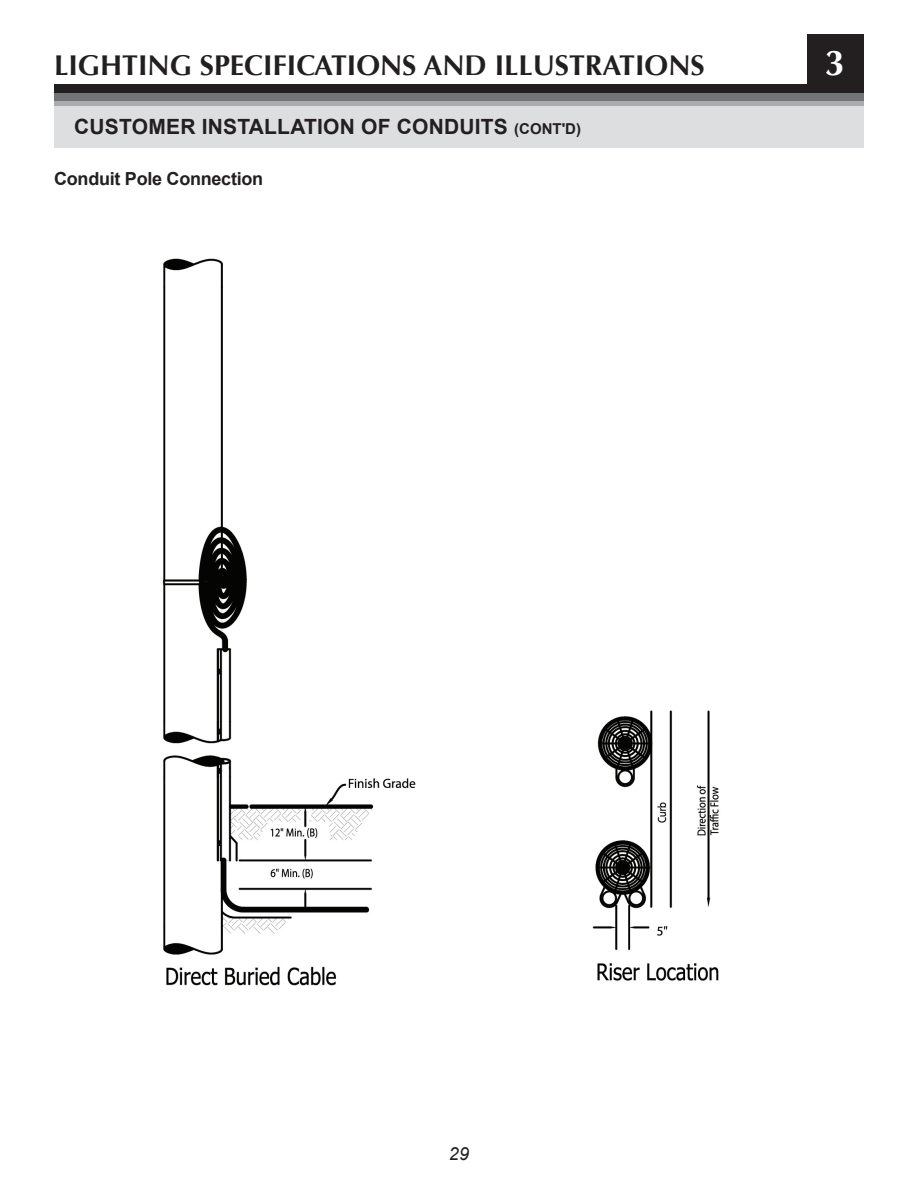
<style>
.page{position:relative;width:918px;height:1188px;background:#fff}
.page>*{position:absolute;margin:0;border:0;box-sizing:border-box;transform-origin:0 0}
.t1{font:700 36px "Optima";color:#fff}
.t2{font:700 28.5px "Optima";color:#231f20}
.Small_title{font:700 21px "Arial";letter-spacing:.01em;color:#231f20}
.body_12pt_bold{font:700 18px "Arial";letter-spacing:-.015em;color:#231f20}
.t3{font:italic 18px "Arial";color:#231f20}
.s1{font-size:15px}
</style>
<div class="page">
<div style="left:54px;top:98px;width:810px;height:8px;background:#aaabaf"></div>
<div style="left:54px;top:93px;width:810px;height:8px;background:#727477"></div>
<div style="left:54px;top:84px;width:810px;height:9px;background:#231f20"></div>
<div style="left:808px;top:35px;width:56px;height:56px;background:#231f20"></div>
<div style="left:54px;top:106px;width:810px;height:41px;background:#dddee0"></div>
<img style="left:162px;top:258px;width:557px;height:728px">
<p class="t2" style="left:54px;top:49px;width:652px">LIGHTING SPECIFICATIONS AND ILLUSTRATIONS</p>
<p class="t1" style="left:825px;top:42px;width:22px">3</p>
<p class="Small_title" style="left:74px;top:113px;width:508px">CUSTOMER INSTALLATION OF CONDUITS <span class="s1">(CONT'D)</span></p>
<p class="body_12pt_bold" style="left:54px;top:167px;width:211px">Conduit Pole Connection</p>
<p class="t3" style="left:449px;top:1142px;width:22px">29</p>
</div>
